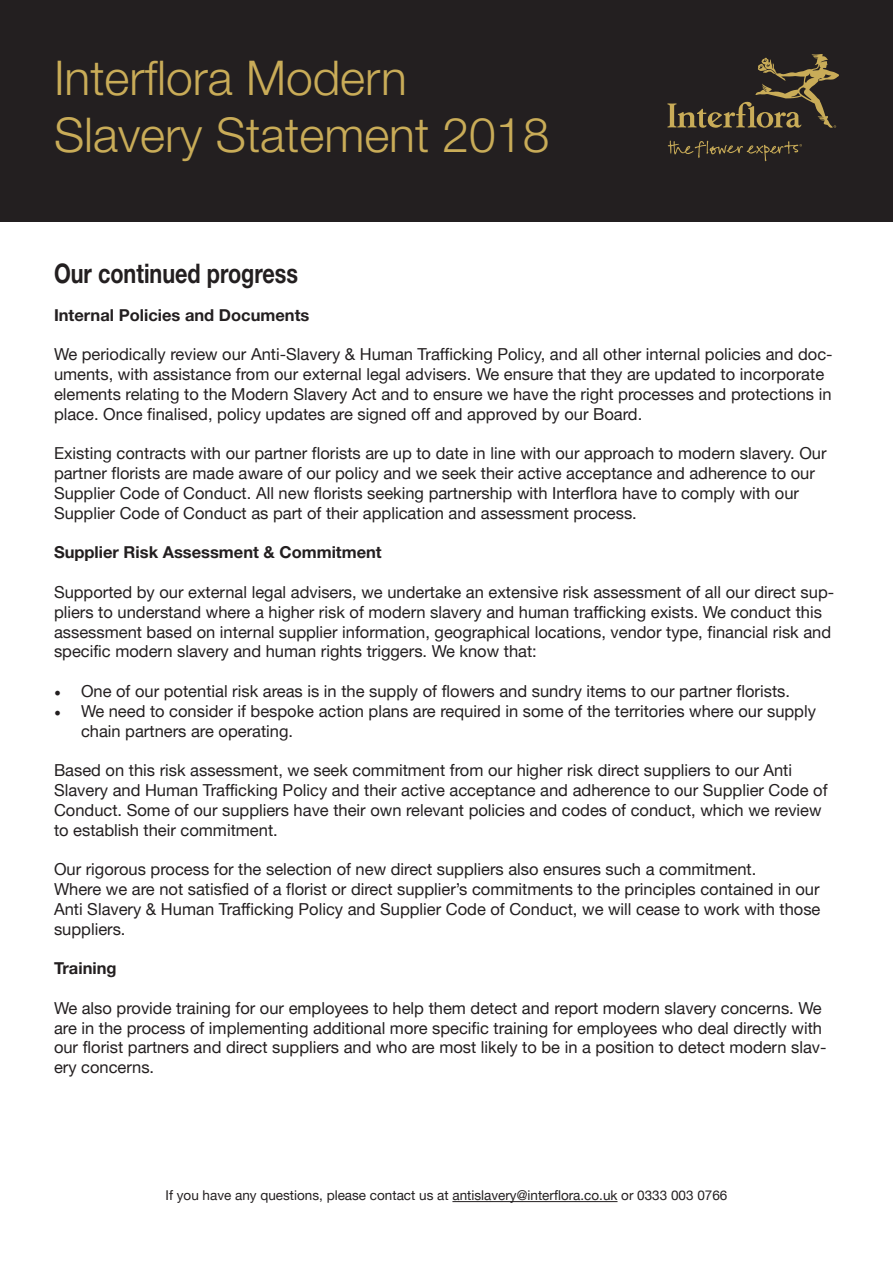
<style>
.page{position:relative;width:893px;height:1263px;background:#fff}
.page>*{position:absolute;margin:0;border:0;box-sizing:border-box;transform-origin:0 0}
.t1{font:300 48px/57.6px "Helvetica Neue LT Std";color:#c9ac58}
.t2{font:700 27px "Helvetica Neue LT Std";color:#231f20;scale:.8 1}
.t3{font:16.5px/19.8px "Helvetica Neue";color:#231f20}
.t4{font:700 16.5px "Helvetica Neue LT Std";color:#231f20}
.t5{font:13.5px "Helvetica Neue";color:#231f20}
.s1{font-family:"Minion Pro";font-size:18px}
</style>
<div class="page">
<div style="left:0;top:0;width:893px;height:221px;background:#231f20"></div>
<svg style="left:667px;top:54px;width:172px;height:74px"></svg>
<svg style="left:668px;top:140px;width:134px;height:21px"></svg>
<hr style="left:452px;top:1201px;width:165px;height:1px;background:#231f20">
<h1 class="t1" style="left:54px;top:48px;width:497px">Interflora Modern<br>Slavery Statement 2018</h1>
<h2 class="t2" style="left:54px;top:257px;width:307px">Our continued progress</h2>
<p class="t4" style="left:54px;top:305px;width:257px">Internal Policies and Documents</p>
<p class="t3" style="left:54px;top:344px;width:780px">We periodically review our Anti-Slavery &amp; Human Trafficking Policy, and all other internal policies and doc&shy;uments, with assistance from our external legal advisers. We ensure that they are updated to incorporate elements relating to the Modern Slavery Act and to ensure we have the right processes and protections in place. Once finalised, policy updates are signed off and approved by our Board.</p>
<p class="t3" style="left:54px;top:443px;width:774px">Existing contracts with our partner florists are up to date in line with our approach to modern slavery. Our partner florists are made aware of our policy and we seek their active acceptance and adherence to our Supplier Code of Conduct. All new florists seeking partnership with Interflora have to comply with our Supplier Code of Conduct as part of their application and assessment process.</p>
<p class="t4" style="left:54px;top:542px;width:329px">Supplier Risk Assessment &amp; Commitment</p>
<p class="t3" style="left:54px;top:582px;width:782px">Supported by our external legal advisers, we undertake an extensive risk assessment of all our direct sup&shy;pliers to understand where a higher risk of modern slavery and human trafficking exists. We conduct this assessment based on internal supplier information, geographical locations, vendor type, financial risk and specific modern slavery and human rights triggers. We know that:</p>
<p class="t3" style="left:54px;top:681px;width:737px"><span class="s1">•</span> One of our potential risk areas is in the supply of flowers and sundry items to our partner florists.</p>
<p class="t3" style="left:81px;top:701px;width:736px;text-indent:-27px"><span class="s1">•</span> We need to consider if bespoke action plans are required in some of the territories where our supply chain partners are operating.</p>
<p class="t3" style="left:54px;top:760px;width:775px">Based on this risk assessment, we seek commitment from our higher risk direct suppliers to our Anti Slavery and Human Trafficking Policy and their active acceptance and adherence to our Supplier Code of Conduct. Some of our suppliers have their own relevant policies and codes of conduct, which we review to establish their commitment.</p>
<p class="t3" style="left:54px;top:859px;width:768px">Our rigorous process for the selection of new direct suppliers also ensures such a commitment.<br>Where we are not satisfied of a florist or direct supplier’s commitments to the principles contained in our Anti Slavery &amp; Human Trafficking Policy and Supplier Code of Conduct, we will cease to work with those suppliers.</p>
<p class="t4" style="left:54px;top:958px;width:64px">Training</p>
<p class="t3" style="left:54px;top:998px;width:774px">We also provide training for our employees to help them detect and report modern slavery concerns. We are in the process of implementing additional more specific training for employees who deal directly with our florist partners and direct suppliers and who are most likely to be in a position to detect modern slav&shy;ery concerns.</p>
<p class="t5" style="left:166px;top:1187px;width:563px">If you have any questions, please contact us at antislavery@interflora.co.uk or 0333 003 0766</p>
</div>
